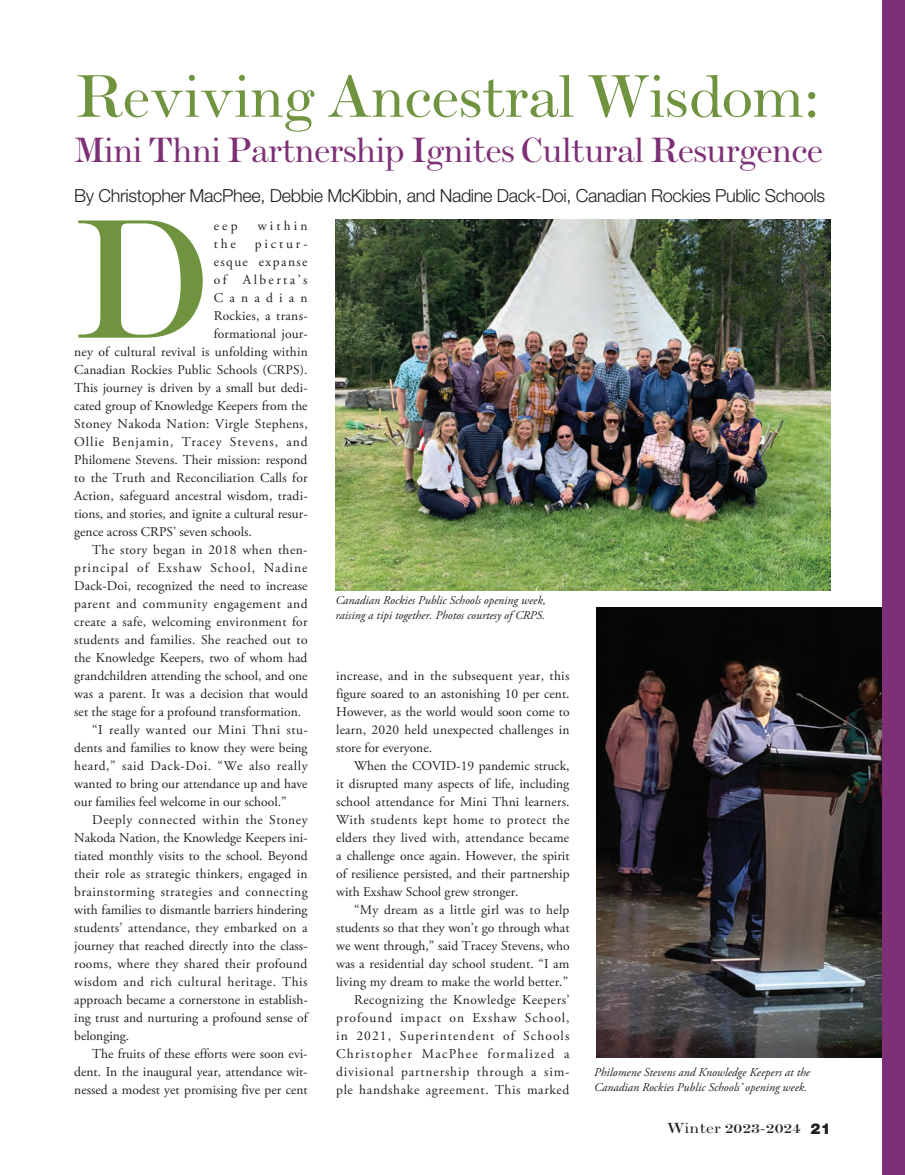
<style>
.page{position:relative;width:905px;height:1175px;background:#fff}
.page>*{position:absolute;margin:0;border:0;box-sizing:border-box;transform-origin:0 0}
.t1{font:173.7px "Scotch Roman";color:#6f933f}
.feature_head{font:61.5px "Scotch Roman";letter-spacing:-.02em;color:#6f933f}
.feature_head-2{font:36px "Scotch Roman";letter-spacing:-.03em;color:#7e3076}
.bylines{font:300 18px "Helvetica Neue";letter-spacing:-.02em;color:#231f20}
.t2{font:15px "Scotch Roman";color:#231f20;scale:1.15 1}
.t3{font:13.5px/18px "Adobe Garamond Pro";letter-spacing:.005em;color:#231f20;text-align:justify}
.t4{font:13.5px "Adobe Garamond Pro";letter-spacing:.025em;color:#231f20}
.t5{font:13.5px "Adobe Garamond Pro";letter-spacing:.065em;color:#231f20}
.t6{font:13.5px "Adobe Garamond Pro";letter-spacing:.105em;color:#231f20}
.t7{font:13.5px "Adobe Garamond Pro";letter-spacing:.18em;color:#231f20}
.t8{font:13.5px "Adobe Garamond Pro";letter-spacing:.46em;color:#231f20}
.captions{font:italic 12px/15px "Adobe Garamond Pro";color:#231f20}
.s1{font-family:"Helvetica Neue";font-weight:900}
</style>
<div class="page">
<img style="left:335px;top:219px;width:495px;height:372px">
<img style="left:596px;top:608px;width:286px;height:449px">
<div style="left:882px;top:0;width:22px;height:1174px;background:#7e3076"></div>
<p class="feature_head" style="left:74px;top:60px;width:747px">Reviving Ancestral Wisdom:</p>
<p class="feature_head-2" style="left:74px;top:129px;width:750px">Mini Thni Partnership Ignites Cultural Resurgence</p>
<p class="bylines" style="left:74px;top:184px;width:752px">By Christopher MacPhee, Debbie McKibbin, and Nadine Dack-Doi, Canadian Rockies Public Schools</p>
<p class="t1" style="left:74px;top:179px;width:141px">D</p>
<p class="t3" style="left:214px;top:217px;width:25px">eep</p>
<p class="t3" style="left:258px;top:217px;width:51px">within</p>
<p class="t3" style="left:214px;top:235px;width:24px">the</p>
<p class="t3" style="left:255px;top:235px;width:54px">pictur-</p>
<p class="t6" style="left:214px;top:253px;width:95px">esque expanse</p>
<p class="t7" style="left:214px;top:271px;width:95px">of Alberta’s</p>
<p class="t8" style="left:214px;top:289px;width:95px">Canadian</p>
<p class="t3" style="left:214px;top:307px;width:95px">Rockies, a trans-</p>
<p class="t3" style="left:214px;top:325px;width:95px">formational jour-</p>
<p class="t3" style="left:74px;top:343px;width:235px">ney of cultural revival is unfolding within</p>
<p class="t3" style="left:74px;top:361px;width:235px">Canadian Rockies Public Schools (CRPS).</p>
<p class="t3" style="left:74px;top:379px;width:235px">This journey is driven by a small but dedi-</p>
<p class="t3" style="left:74px;top:397px;width:235px">cated group of Knowledge Keepers from the</p>
<p class="t4" style="left:74px;top:415px;width:235px">Stoney Nakoda Nation: Virgle Stephens,</p>
<p class="t5" style="left:74px;top:433px;width:235px">Ollie Benjamin, Tracey Stevens, and</p>
<p class="t3" style="left:74px;top:451px;width:235px">Philomene Stevens. Their mission: respond</p>
<p class="t3" style="left:74px;top:469px;width:235px">to the Truth and Reconciliation Calls for</p>
<p class="t3" style="left:74px;top:487px;width:235px">Action, safeguard ancestral wisdom, tradi-</p>
<p class="t3" style="left:74px;top:505px;width:235px">tions, and stories, and ignite a cultural resur-</p>
<p class="t3" style="left:74px;top:523px;width:179px">gence across CRPS’ seven schools.</p>
<p class="t3" style="left:74px;top:541px;width:235px;text-indent:18px">The story began in 2018 when then&shy;principal of Exshaw School, Nadine Dack-Doi, recognized the need to increase parent and community engagement and create a safe, welcoming environment for students and families. She reached out to the Knowledge Keepers, two of whom had grandchildren attending the school, and one was a parent. It was a decision that would set the stage for a profound transformation.</p>
<p class="t3" style="left:74px;top:721px;width:235px;text-indent:18px">“I really wanted our Mini Thni stu&shy;dents and families to know they were being heard,” said Dack-Doi. “We also really wanted to bring our attendance up and have our families feel welcome in our school.”</p>
<p class="t3" style="left:74px;top:811px;width:235px;text-indent:18px">Deeply connected within the Stoney Nakoda Nation, the Knowledge Keepers ini&shy;tiated monthly visits to the school. Beyond their role as strategic thinkers, engaged in brainstorming strategies and connecting with families to dismantle barriers hindering students’ attendance, they embarked on a journey that reached directly into the class&shy;rooms, where they shared their profound wisdom and rich cultural heritage. This approach became a cornerstone in establish&shy;ing trust and nurturing a profound sense of belonging.</p>
<p class="t3" style="left:74px;top:1044px;width:235px;text-indent:18px">The fruits of these efforts were soon evi&shy;dent. In the inaugural year, attendance wit&shy;nessed a modest yet promising five per cent</p>
<p class="captions" style="left:335px;top:593px;width:212px">Canadian Rockies Public Schools opening week, raising a tipi together. Photos courtesy of CRPS.</p>
<p class="t3" style="left:336px;top:667px;width:235px">increase, and in the subsequent year, this figure soared to an astonishing 10 per cent.<br>However, as the world would soon come to learn, 2020 held unexpected challenges in store for everyone.</p>
<p class="t3" style="left:336px;top:757px;width:235px;text-indent:18px">When the COVID-19 pandemic struck, it disrupted many aspects of life, including school attendance for Mini Thni learners.<br>With students kept home to protect the elders they lived with, attendance became a challenge once again. However, the spirit of resilience persisted, and their partnership with Exshaw School grew stronger.</p>
<p class="t3" style="left:336px;top:901px;width:235px;text-indent:18px">“My dream as a little girl was to help students so that they won’t go through what we went through,” said Tracey Stevens, who was a residential day school student. “I am living my dream to make the world better.”</p>
<p class="t3" style="left:336px;top:991px;width:235px;text-indent:18px">Recognizing the Knowledge Keepers’ profound impact on Exshaw School, in 2021, Superintendent of Schools Christopher MacPhee formalized a divisional partnership through a sim&shy;ple handshake agreement. This marked</p>
<p class="captions" style="left:594px;top:1064px;width:217px">Philomene Stevens and Knowledge Keepers at the<br>Canadian Rockies Public Schools’ opening week.</p>
<p class="t2" style="left:666px;top:1119px;width:144px">Winter 2023-2024 <span class="s1">21</span></p>
</div>
